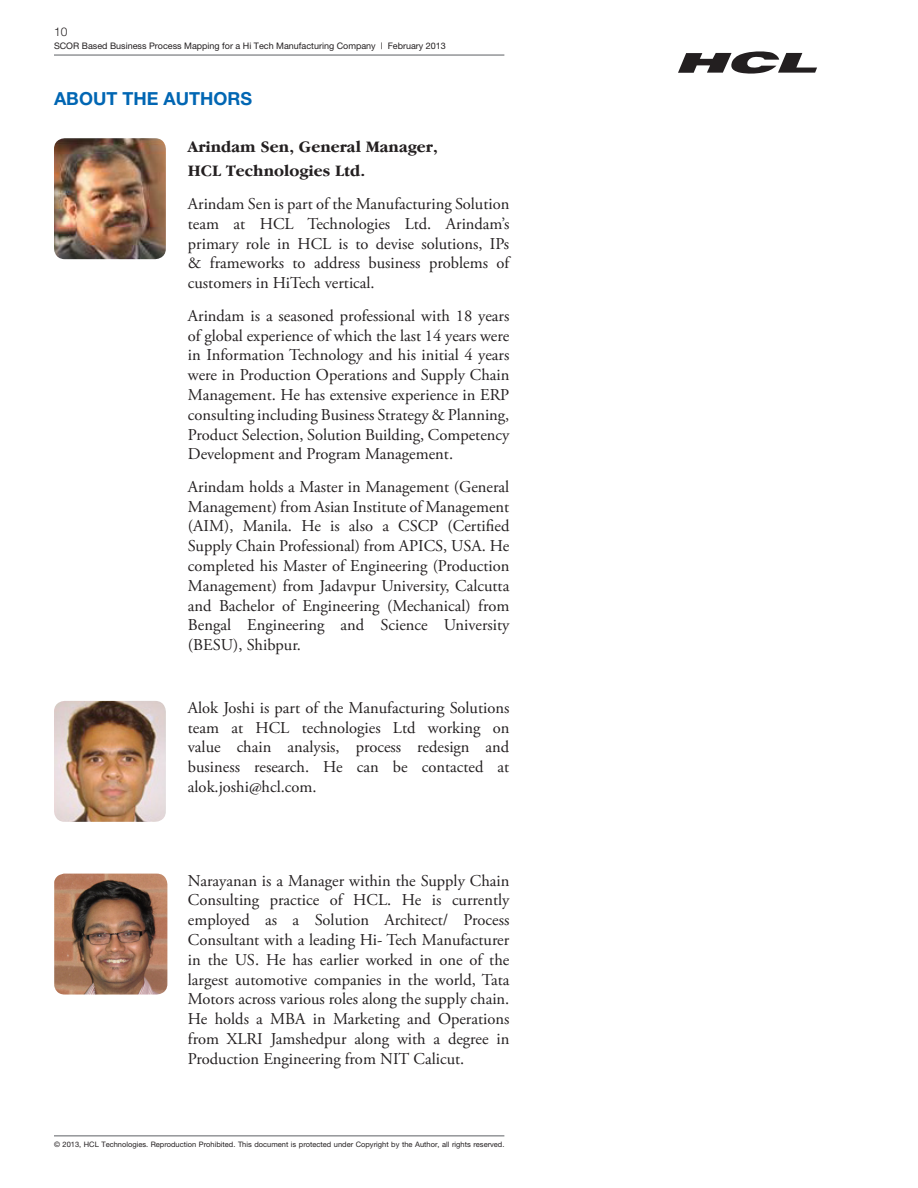
<style>
.page{position:relative;width:918px;height:1188px;background:#fff}
.page>*{position:absolute;margin:0;border:0;box-sizing:border-box;transform-origin:0 0}
.Head{font:700 18px "Helvetica Neue";color:#0166b3}
.Text-1{font:16.5px/19.8px "Adobe Garamond Pro";color:#231f20;text-align:justify}
.Text-1-2{font:16.5px "Garamand Bold SWFTE";color:#231f20}
.t1{font:300 12px "Helvetica Neue";color:#231f20}
.t2{font:9px "Helvetica Neue";color:#231f20}
.t3{font:7.5px "Helvetica Neue";color:#231f20}
</style>
<div class="page">
<hr style="left:54px;top:54px;width:450px;height:2px;background:#939598">
<hr style="left:54px;top:1135px;width:450px;height:2px;background:#939598">
<svg style="left:678px;top:51px;width:139px;height:23px"></svg>
<img style="left:54px;top:701px;width:112px;height:121px">
<img style="left:54px;top:138px;width:112px;height:121px">
<img style="left:54px;top:874px;width:113px;height:121px">
<p class="t1" style="left:54px;top:25px;width:15px">10</p>
<p class="t2" style="left:54px;top:41px;width:393px">SCOR Based Business Process Mapping for a Hi Tech Manufacturing Company | February 2013</p>
<p class="Head" style="left:54px;top:87px;width:200px">ABOUT THE AUTHORS</p>
<p class="Text-1-2" style="left:188px;top:136px;width:251px">Arindam Sen, General Manager,</p>
<p class="Text-1-2" style="left:188px;top:160px;width:179px">HCL Technologies Ltd.</p>
<p class="Text-1" style="left:188px;top:194px;width:323px">Arindam Sen is part of the Manufacturing Solution team at HCL Technologies Ltd. Arindam’s primary role in HCL is to devise solutions, IPs &amp; frameworks to address business problems of customers in HiTech vertical.</p>
<p class="Text-1" style="left:188px;top:306px;width:323px">Arindam is a seasoned professional with 18 years of global experience of which the last 14 years were in Information Technology and his initial 4 years were in Production Operations and Supply Chain Management. He has extensive experience in ERP consulting including Business Strategy &amp; Planning, Product Selection, Solution Building, Competency Development and Program Management.</p>
<p class="Text-1" style="left:188px;top:477px;width:323px">Arindam holds a Master in Management (General Management) from Asian Institute of Management (AIM), Manila. He is also a CSCP (Certified Supply Chain Professional) from APICS, USA. He completed his Master of Engineering (Production Management) from Jadavpur University, Calcutta and Bachelor of Engineering (Mechanical) from Bengal Engineering and Science University (BESU), Shibpur.</p>
<p class="Text-1" style="left:188px;top:698px;width:323px">Alok Joshi is part of the Manufacturing Solutions team at HCL technologies Ltd working on value chain analysis, process redesign and business research. He can be contacted at alok.joshi@hcl.com.</p>
<p class="Text-1" style="left:188px;top:871px;width:323px">Narayanan is a Manager within the Supply Chain Consulting practice of HCL. He is currently employed as a Solution Architect/ Process Consultant with a leading Hi- Tech Manufacturer in the US. He has earlier worked in one of the largest automotive companies in the world, Tata Motors across various roles along the supply chain.<br>He holds a MBA in Marketing and Operations from XLRI Jamshedpur along with a degree in Production Engineering from NIT Calicut.</p>
<p class="t3" style="left:54px;top:1140px;width:452px">© 2013, HCL Technologies. Reproduction Prohibited. This document is protected under Copyright by the Author, all rights reserved.</p>
</div>
